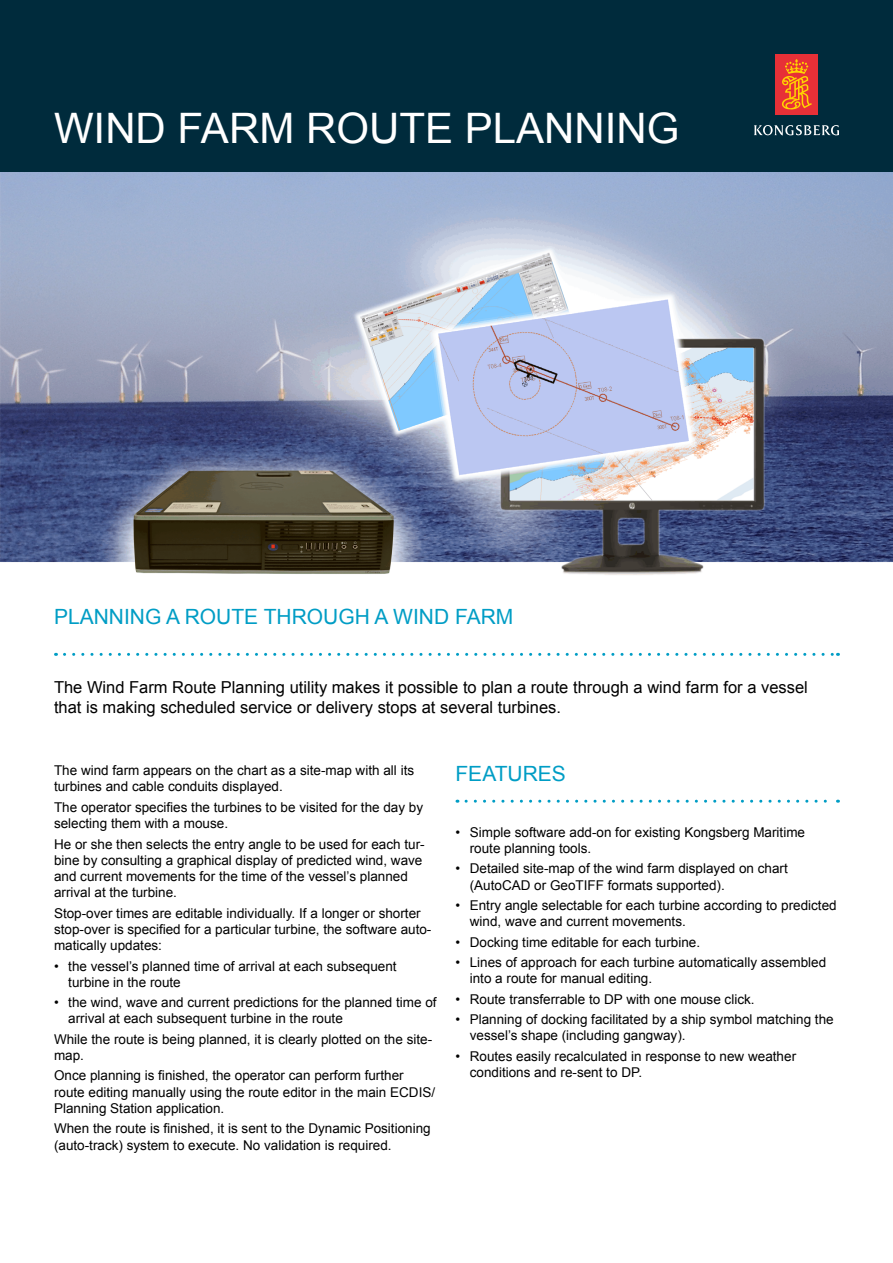
<style>
.page{position:relative;width:893px;height:1263px;background:#fff}
.page>*{position:absolute;margin:0;border:0;box-sizing:border-box;transform-origin:0 0}
.t1{font:42px "Arial";color:#fff}
.t2{font:21px "Arial";color:#009dc5}
.t3{font:16.5px/19.8px "Arial";color:#000}
.t4{font:13.5px/16.2px "Arial";color:#000}
</style>
<div class="page">
<div style="left:0;top:0;width:893px;height:173px;background:#002b3c"></div>
<div style="left:775px;top:54px;width:43px;height:61px;background:#e73037"></div>
<svg style="left:782px;top:59px;width:30px;height:51px"></svg>
<svg style="left:754px;top:125px;width:85px;height:10px"></svg>
<img style="left:0;top:173px;width:893px;height:402px">
<svg style="left:64px;top:653px;width:774px;height:3px"></svg>
<svg style="left:466px;top:800px;width:372px;height:3px"></svg>
<h1 class="t1" style="left:54px;top:100px;width:627px">WIND FARM ROUTE PLANNING</h1>
<h2 class="t2" style="left:54px;top:603px;width:461px">PLANNING A ROUTE THROUGH A WIND FARM</h2>
<p class="t3" style="left:54px;top:678px;width:755px">The Wind Farm Route Planning utility makes it possible to plan a route through a wind farm for a vessel that is making scheduled service or delivery stops at several turbines.</p>
<p class="t4" style="left:54px;top:762px;width:362px">The wind farm appears on the chart as a site-map with all its turbines and cable conduits displayed.</p>
<p class="t4" style="left:54px;top:799px;width:371px">The operator specifies the turbines to be visited for the day by selecting them with a mouse.</p>
<p class="t4" style="left:54px;top:836px;width:372px">He or she then selects the entry angle to be used for each tur&shy;bine by consulting a graphical display of predicted wind, wave and current movements for the time of the vessel’s planned arrival at the turbine.</p>
<p class="t4" style="left:54px;top:905px;width:379px">Stop-over times are editable individually. If a longer or shorter stop-over is specified for a particular turbine, the software auto&shy;matically updates:</p>
<p class="t4" style="left:68px;top:958px;width:330px;text-indent:-14px">• the vessel’s planned time of arrival at each subsequent turbine in the route</p>
<p class="t4" style="left:68px;top:994px;width:370px;text-indent:-14px">• the wind, wave and current predictions for the planned time of arrival at each subsequent turbine in the route</p>
<p class="t4" style="left:54px;top:1031px;width:380px">While the route is being planned, it is clearly plotted on the site&shy;map.</p>
<p class="t4" style="left:54px;top:1068px;width:383px">Once planning is finished, the operator can perform further route editing manually using the route editor in the main ECDIS/<br>Planning Station application.</p>
<p class="t4" style="left:54px;top:1121px;width:378px">When the route is finished, it is sent to the Dynamic Positioning (auto-track) system to execute. No validation is required.</p>
<h2 class="t2" style="left:455px;top:760px;width:112px">FEATURES</h2>
<p class="t4" style="left:470px;top:824px;width:337px;text-indent:-14px">• Simple software add-on for existing Kongsberg Maritime route planning tools.</p>
<p class="t4" style="left:470px;top:860px;width:320px;text-indent:-14px">• Detailed site-map of the wind farm displayed on chart (AutoCAD or GeoTIFF formats supported).</p>
<p class="t4" style="left:470px;top:897px;width:368px;text-indent:-14px">• Entry angle selectable for each turbine according to predicted wind, wave and current movements.</p>
<p class="t4" style="left:455px;top:934px;width:246px">• Docking time editable for each turbine.</p>
<p class="t4" style="left:470px;top:954px;width:358px;text-indent:-14px">• Lines of approach for each turbine automatically assembled into a route for manual editing.</p>
<p class="t4" style="left:455px;top:991px;width:301px">• Route transferrable to DP with one mouse click.</p>
<p class="t4" style="left:470px;top:1011px;width:365px;text-indent:-14px">• Planning of docking facilitated by a ship symbol matching the vessel’s shape (including gangway).</p>
<p class="t4" style="left:470px;top:1048px;width:328px;text-indent:-14px">• Routes easily recalculated in response to new weather conditions and re-sent to DP.</p>
</div>
